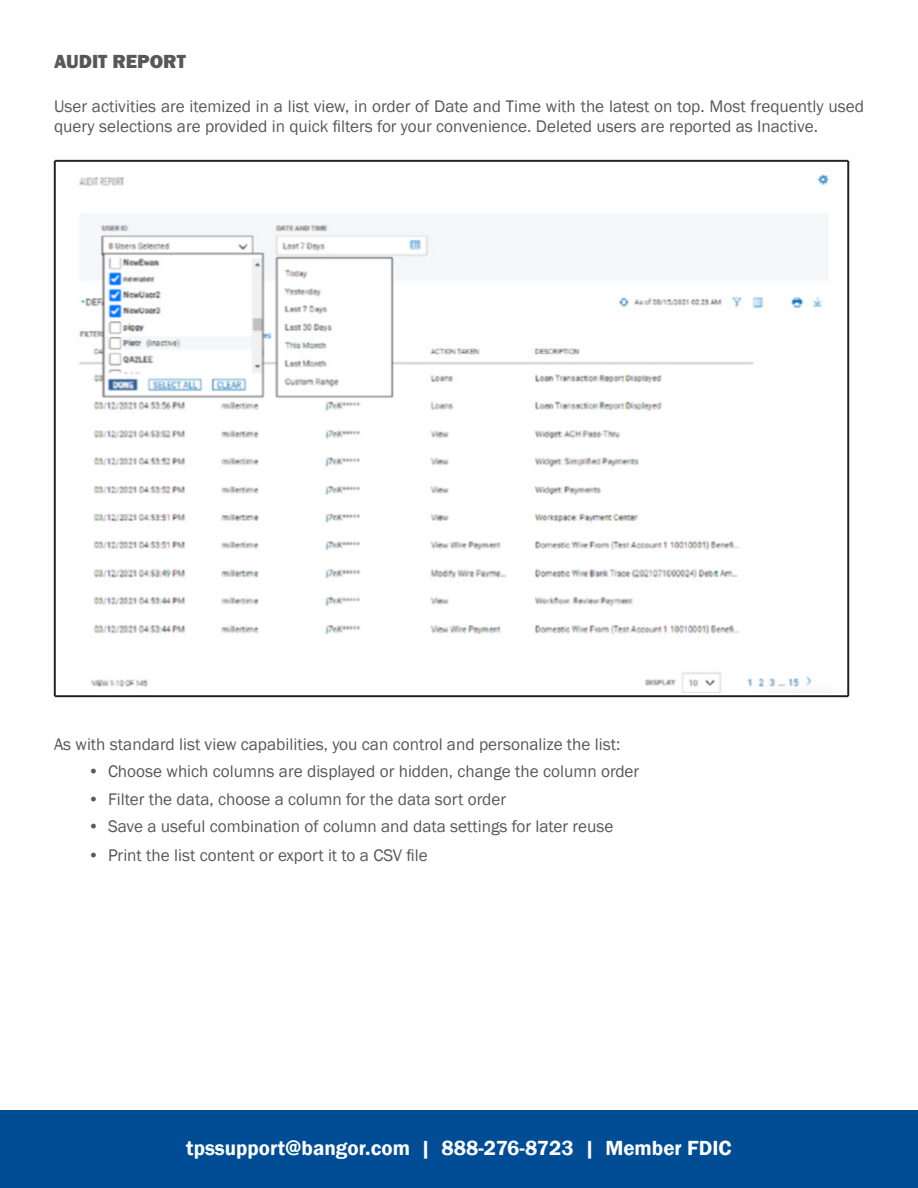
<style>
.page{position:relative;width:918px;height:1188px;background:#fff}
.page>*{position:absolute;margin:0;border:0;box-sizing:border-box;transform-origin:0 0}
.t1{font:600 21px "Franklin Gothic";color:#fff}
.t2{font:800 19.5px "Franklin Gothic";color:#57585a}
.t3{font:17.25px/20.7px "Franklin Gothic";color:#57585a}
</style>
<div class="page">
<div style="left:0;top:1110px;width:918px;height:78px;background:#014d95"></div>
<img style="left:53px;top:159px;width:797px;height:539px">
<p class="t2" style="left:54px;top:48px;width:133px">AUDIT REPORT</p>
<p class="t3" style="left:54px;top:96px;width:812px">User activities are itemized in a list view, in order of Date and Time with the latest on top. Most frequently used query selections are provided in quick filters for your convenience. Deleted users are reported as Inactive.</p>
<p class="t3" style="left:54px;top:734px;width:568px">As with standard list view capabilities, you can control and personalize the list:</p>
<p class="t3" style="left:88px;top:762px;width:553px">• Choose which columns are displayed or hidden, change the column order</p>
<p class="t3" style="left:88px;top:789px;width:420px">• Filter the data, choose a column for the data sort order</p>
<p class="t3" style="left:88px;top:817px;width:527px">• Save a useful combination of column and data settings for later reuse</p>
<p class="t3" style="left:88px;top:845px;width:341px">• Print the list content or export it to a CSV file</p>
<p class="t1" style="left:186px;top:1135px;width:547px">tpssupport@bangor.com | 888-276-8723 | Member FDIC</p>
</div>
